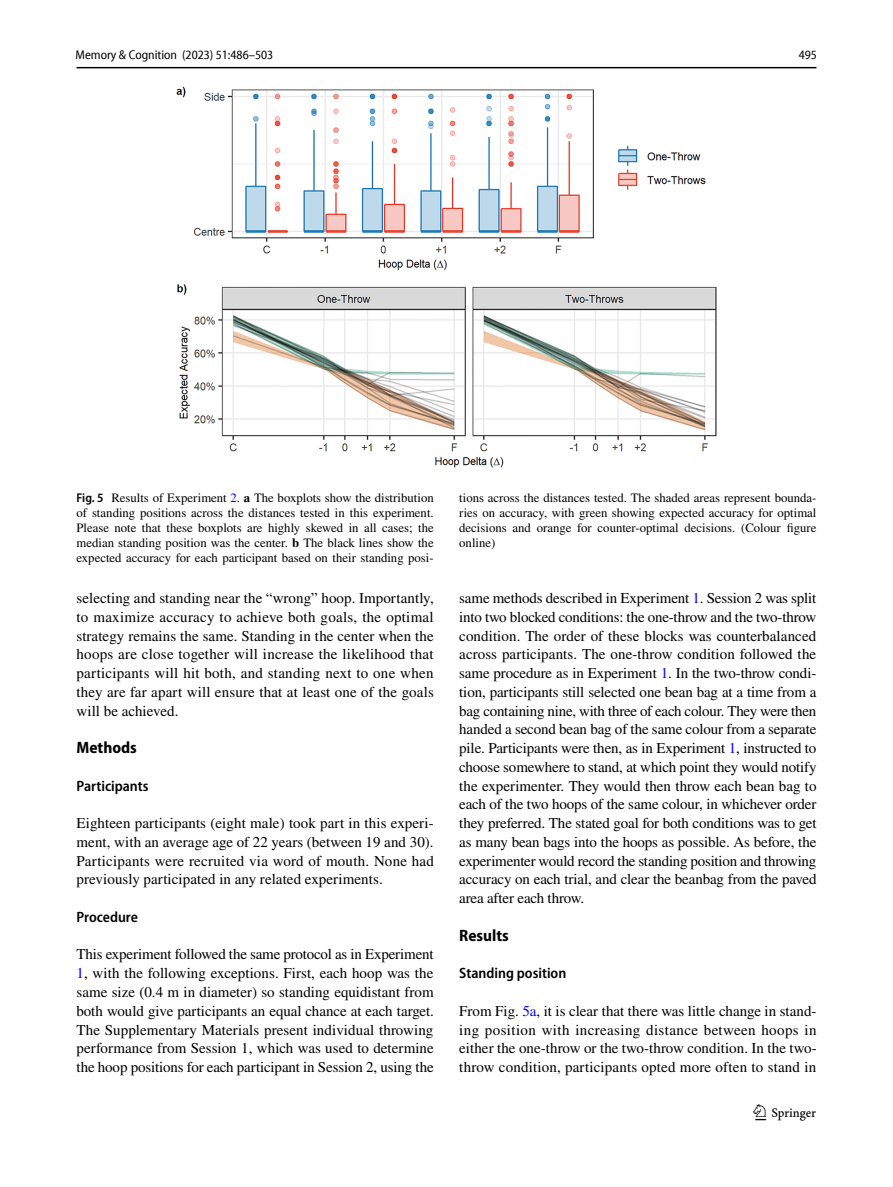
<style>
.page{position:relative;width:893px;height:1187px;background:#fff}
.page>*{position:absolute;margin:0;border:0;box-sizing:border-box;transform-origin:0 0}
.t1{font:22.5px "Springnew Regular 3";color:#000}
.t2{font:700 semi-condensed 16.5px "Myriad Pro";color:#000}
.t3{font:15px/18.8px "STIX";letter-spacing:.005em;color:#000;text-align:justify}
.t4{font:600 semi-condensed 15px "Myriad Pro";color:#000}
.t5{font:12.75px/15px "STIX";color:#000;text-align:justify}
.t6{font:semi-condensed 12.75px "Myriad Pro Unic";color:#000}
.s1{font-family:"Myriad Pro";font-weight:600;font-stretch:semi-condensed}
.s2{color:#00f}
.s3{font-weight:700}
</style>
<div class="page">
<hr style="left:77px;top:67px;width:739px;height:1px;background:#000">
<img style="left:176px;top:87px;width:540px;height:380px">
<p class="t6" style="left:76px;top:50px;width:199px">Memory &amp; Cognition (2023) 51:486–503</p>
<p class="t6" style="left:799px;top:50px;width:20px">495</p>
<p class="t5" style="left:77px;top:491px;width:359px"><span class="s1">Fig. 5</span> Results of Experiment <span class="s2">2</span>. <span class="s3">a</span> The boxplots show the distribution of standing positions across the distances tested in this experiment.<br>Please note that these boxplots are highly skewed in all cases; the median standing position was the center. <span class="s3">b</span> The black lines show the expected accuracy for each participant based on their standing posi-</p>
<p class="t5" style="left:459px;top:491px;width:359px">tions across the distances tested. The shaded areas represent bounda&shy;ries on accuracy, with green showing expected accuracy for optimal decisions and orange for counter-optimal decisions. (Colour figure online)</p>
<p class="t3" style="left:77px;top:589px;width:359px">selecting and standing near the “wrong” hoop. Importantly, to maximize accuracy to achieve both goals, the optimal strategy remains the same. Standing in the center when the hoops are close together will increase the likelihood that participants will hit both, and standing next to one when they are far apart will ensure that at least one of the goals will be achieved.</p>
<p class="t2" style="left:77px;top:738px;width:62px">Methods</p>
<p class="t4" style="left:77px;top:777px;width:73px">Participants</p>
<p class="t3" style="left:77px;top:814px;width:359px">Eighteen participants (eight male) took part in this experi&shy;ment, with an average age of 22 years (between 19 and 30).<br>Participants were recruited via word of mouth. None had previously participated in any related experiments.</p>
<p class="t4" style="left:77px;top:908px;width:63px">Procedure</p>
<p class="t3" style="left:77px;top:946px;width:359px">This experiment followed the same protocol as in Experiment <span class="s2">1</span>, with the following exceptions. First, each hoop was the same size (0.4 m in diameter) so standing equidistant from both would give participants an equal chance at each target.<br>The Supplementary Materials present individual throwing performance from Session 1, which was used to determine the hoop positions for each participant in Session 2, using the</p>
<p class="t3" style="left:459px;top:589px;width:359px">same methods described in Experiment <span class="s2">1</span>. Session 2 was split into two blocked conditions: the one-throw and the two-throw condition. The order of these blocks was counterbalanced across participants. The one-throw condition followed the same procedure as in Experiment <span class="s2">1</span>. In the two-throw condi&shy;tion, participants still selected one bean bag at a time from a bag containing nine, with three of each colour. They were then handed a second bean bag of the same colour from a separate pile. Participants were then, as in Experiment <span class="s2">1</span>, instructed to choose somewhere to stand, at which point they would notify the experimenter. They would then throw each bean bag to each of the two hoops of the same colour, in whichever order they preferred. The stated goal for both conditions was to get as many bean bags into the hoops as possible. As before, the experimenter would record the standing position and throwing accuracy on each trial, and clear the beanbag from the paved area after each throw.</p>
<p class="t2" style="left:459px;top:925px;width:51px">Results</p>
<p class="t4" style="left:459px;top:964px;width:109px">Standing position</p>
<p class="t3" style="left:459px;top:1002px;width:359px">From Fig. <span class="s2">5a</span>, it is clear that there was little change in stand&shy;ing position with increasing distance between hoops in either the one-throw or the two-throw condition. In the two&shy;throw condition, participants opted more often to stand in</p>
<h1 class="t1" style="left:755px;top:1104px;width:62px">1 3</h1>
</div>
